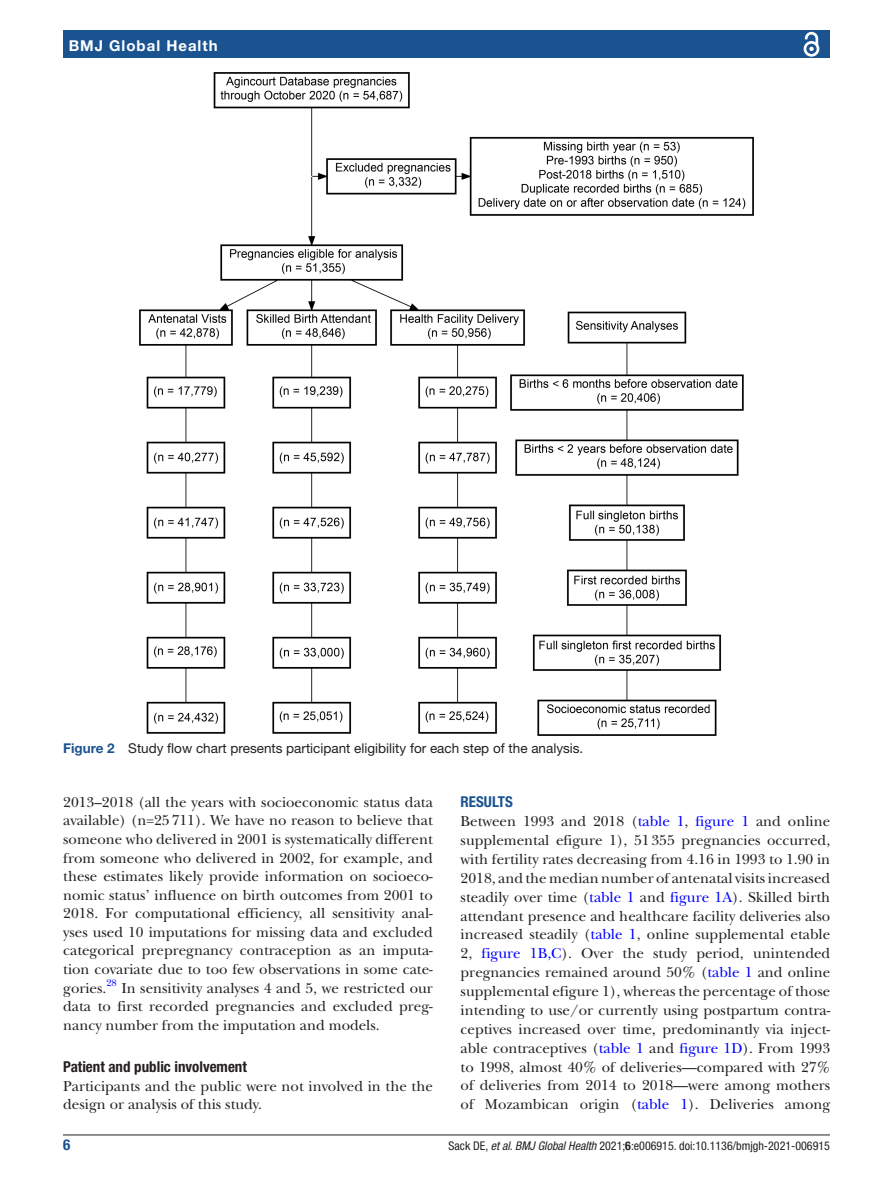
<style>
.page{position:relative;width:893px;height:1191px;background:#fff}
.page>*{position:absolute;margin:0;border:0;box-sizing:border-box;transform-origin:0 0}
.t1{font:15px/18.9px "New Baskerville";color:#231f20;text-align:justify}
.t2{font:700 condensed 15px "Helvetica Neue LT Std";color:#231f20}
.t3{font:700 15px "Helvetica Neue LT Std";letter-spacing:.065em;color:#fff}
.t4{font:700 condensed 15px "Helvetica Neue LT Std";color:#1b5391}
.t5{font:13.5px "Helvetica Neue LT Std";color:#231f20}
.t6{font:condensed 12px "Helvetica Neue LT Std";color:#231f20}
.t7{font:9.9px "New Baskerville";color:#00f}
.s1{font-weight:700;color:#1b5391}
.s2{color:#00f}
.s3{font-style:italic}
.s4{font-weight:700}
</style>
<div class="page">
<hr style="left:63px;top:1134px;width:767px;height:1px;background:#231f20">
<div style="left:63px;top:31px;width:767px;height:27px;background:#1b5391"></div>
<svg style="left:803px;top:31px;width:17px;height:26px"></svg>
<img style="left:140px;top:73px;width:613px;height:662px">
<p class="t3" style="left:69px;top:36px;width:150px">BMJ Global Health</p>
<p class="t5" style="left:63px;top:740px;width:522px"><span class="s1">Figure 2</span> Study flow chart presents participant eligibility for each step of the analysis.</p>
<p class="t1" style="left:63px;top:792px;width:371px">2013–2018 (all the years with socioeconomic status data available) (n=25711). We have no reason to believe that someone who delivered in 2001 is systematically different from someone who delivered in 2002, for example, and these estimates likely provide information on socioeco&shy;nomic status’ influence on birth outcomes from 2001 to 2018. For computational efficiency, all sensitivity anal&shy;yses used 10 imputations for missing data and excluded categorical prepregnancy contraception as an imputa&shy;tion covariate due to too few observations in some cate&shy;gories.</p>
<p class="t7" style="left:106px;top:976px;width:12px">28</p>
<p class="t1" style="left:63px;top:978px;width:371px;text-indent:58px">In sensitivity analyses 4 and 5, we restricted our data to first recorded pregnancies and excluded preg&shy;nancy number from the imputation and models.</p>
<p class="t2" style="left:63px;top:1057px;width:185px">Patient and public involvement</p>
<p class="t1" style="left:63px;top:1076px;width:371px">Participants and the public were not involved in the the design or analysis of this study.</p>
<p class="t4" style="left:461px;top:793px;width:54px">RESULTS</p>
<p class="t1" style="left:461px;top:812px;width:371px">Between 1993 and 2018 (<span class="s2">table 1</span>, <span class="s2">figure 1</span> and online supplemental efigure 1), 51355 pregnancies occurred, with fertility rates decreasing from 4.16 in 1993 to 1.90 in 2018, and the median number of antenatal visits increased steadily over time (<span class="s2">table 1</span> and <span class="s2">figure 1A</span>). Skilled birth attendant presence and healthcare facility deliveries also increased steadily (<span class="s2">table 1</span>, online supplemental etable 2, <span class="s2">figure 1B,C</span>). Over the study period, unintended pregnancies remained around 50% (<span class="s2">table 1</span> and online supplemental efigure 1), whereas the percentage of those intending to use/or currently using postpartum contra&shy;ceptives increased over time, predominantly via inject&shy;able contraceptives (<span class="s2">table 1</span> and <span class="s2">figure 1D</span>). From 1993 to 1998, almost 40% of deliveries—compared with 27% of deliveries from 2014 to 2018—were among mothers of Mozambican origin (<span class="s2">table 1</span>). Deliveries among</p>
<p class="t4" style="left:63px;top:1135px;width:9px">6</p>
<p class="t6" style="left:449px;top:1138px;width:383px">Sack DE, <span class="s3">et al</span>. <span class="s3">BMJ Global Health</span> 2021;<span class="s4">6</span>:e006915. doi:10.1136/bmjgh-2021-006915</p>
</div>
